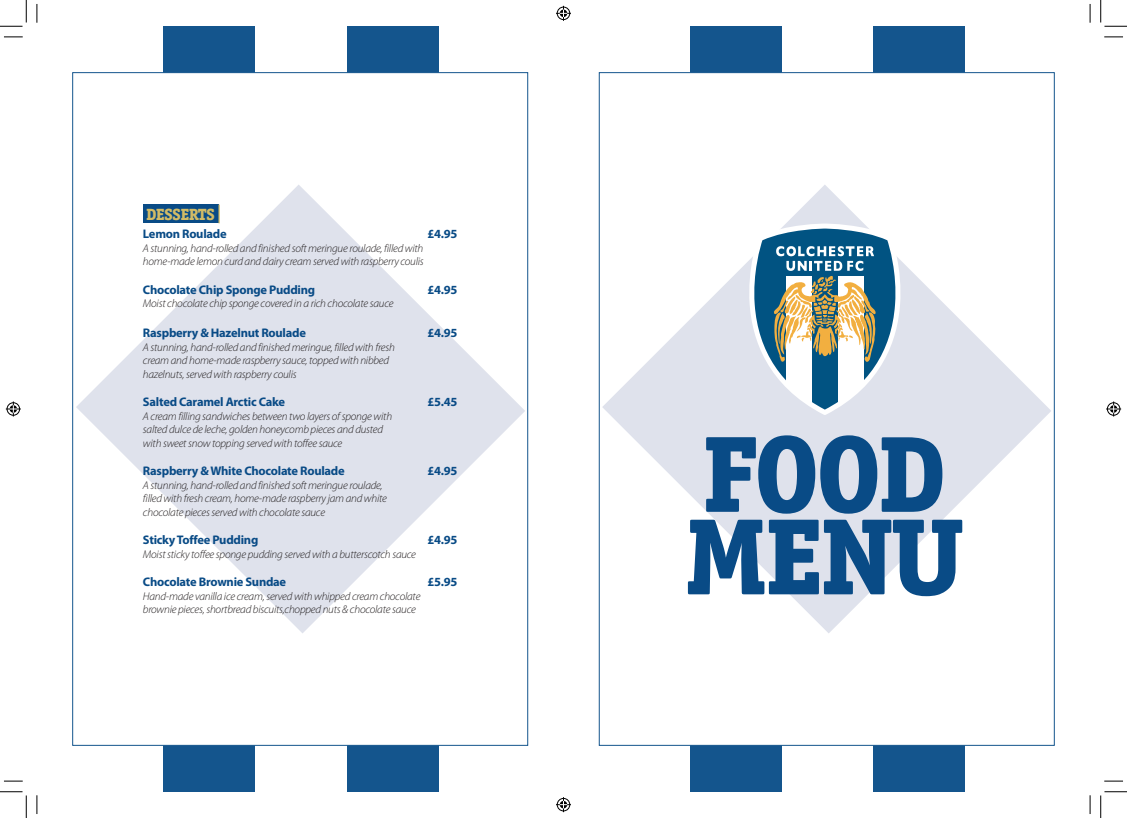
<style>
.page{position:relative;width:1127px;height:818px;background:#fff}
.page>*{position:absolute;margin:0;border:0;box-sizing:border-box;transform-origin:0 0}
.t1{font:800 108.75px "Officina Ser ITC";letter-spacing:-.02em;color:#094b86}
.t2{font:800 16.25px "Officina Ser ITC";letter-spacing:-.02em;color:#d2bb65}
.t3{font:700 12.5px "Myriad Pro";letter-spacing:-.02em;color:#094b86}
.t4{font:italic 300 11.25px/13.5px "Myriad Pro";letter-spacing:-.02em;color:#231f20}
</style>
<div class="page">
<div style="left:690px;top:26px;width:91px;height:766px;background:#14558d"></div>
<div style="left:873px;top:26px;width:91px;height:766px;background:#14558d"></div>
<div style="left:598px;top:72px;width:456px;height:674px;background:#fff;border:1px solid #14558d"></div>
<div style="left:164px;top:26px;width:91px;height:766px;background:#14558d"></div>
<div style="left:347px;top:26px;width:91px;height:766px;background:#14558d"></div>
<div style="left:72px;top:72px;width:456px;height:674px;background:#fff;border:1px solid #14558d"></div>
<svg style="left:76px;top:185px;width:449px;height:448px;fill:#dfe2ec"></svg>
<div style="left:143px;top:205px;width:75px;height:18px;background:#094b86"></div>
<svg style="left:218px;top:205px;width:2px;height:18px"></svg>
<svg style="left:602px;top:185px;width:449px;height:448px"></svg>
<svg style="left:749px;top:224px;width:151px;height:191px"></svg>
<svg style="left:4px;top:36px;width:19px;height:2px"></svg>
<svg style="left:1104px;top:36px;width:18px;height:2px"></svg>
<svg style="left:4px;top:780px;width:19px;height:2px"></svg>
<svg style="left:1104px;top:780px;width:18px;height:2px"></svg>
<svg style="left:36px;top:4px;width:2px;height:19px"></svg>
<svg style="left:36px;top:795px;width:2px;height:19px"></svg>
<svg style="left:1089px;top:4px;width:1px;height:19px"></svg>
<svg style="left:1089px;top:795px;width:1px;height:19px"></svg>
<svg style="left:0;top:0;width:27px;height:27px"></svg>
<svg style="left:0;top:791px;width:27px;height:27px"></svg>
<svg style="left:1100px;top:0;width:26px;height:27px"></svg>
<svg style="left:1100px;top:791px;width:26px;height:27px"></svg>
<svg style="left:556px;top:6px;width:15px;height:15px"></svg>
<svg style="left:556px;top:797px;width:15px;height:15px"></svg>
<svg style="left:6px;top:401px;width:15px;height:15px"></svg>
<svg style="left:1106px;top:401px;width:14px;height:15px"></svg>
<p class="t2" style="left:146px;top:204px;width:70px">DESSERTS</p>
<p class="t3" style="left:143px;top:226px;width:85px">Lemon Roulade</p>
<p class="t3" style="left:427px;top:226px;width:31px">£4.95</p>
<p class="t4" style="left:143px;top:242px;width:282px">A stunning, hand-rolled and finished soft meringue roulade, filled with</p>
<p class="t4" style="left:143px;top:255px;width:282px">home-made lemon curd and dairy cream served with raspberry coulis</p>
<p class="t3" style="left:143px;top:281px;width:174px">Chocolate Chip Sponge Pudding</p>
<p class="t3" style="left:427px;top:281px;width:31px">£4.95</p>
<p class="t4" style="left:143px;top:297px;width:252px">Moist chocolate chip sponge covered in a rich chocolate sauce</p>
<p class="t3" style="left:143px;top:325px;width:164px">Raspberry &amp; Hazelnut Roulade</p>
<p class="t3" style="left:427px;top:325px;width:31px">£4.95</p>
<p class="t4" style="left:143px;top:341px;width:253px">A stunning, hand-rolled and finished meringue, filled with fresh cream and home-made raspberry sauce, topped with nibbed hazelnuts, served with raspberry coulis</p>
<p class="t3" style="left:143px;top:394px;width:144px">Salted Caramel Arctic Cake</p>
<p class="t3" style="left:427px;top:394px;width:31px">£5.45</p>
<p class="t4" style="left:143px;top:410px;width:251px">A cream filling sandwiches between two layers of sponge with salted dulce de leche, golden honeycomb pieces and dusted with sweet snow topping served with toffee sauce</p>
<p class="t3" style="left:143px;top:463px;width:203px">Raspberry &amp; White Chocolate Roulade</p>
<p class="t3" style="left:427px;top:463px;width:31px">£4.95</p>
<p class="t4" style="left:143px;top:479px;width:245px">A stunning, hand-rolled and finished soft meringue roulade, filled with fresh cream, home-made raspberry jam and white chocolate pieces served with chocolate sauce</p>
<p class="t3" style="left:143px;top:532px;width:117px">Sticky Toffee Pudding</p>
<p class="t3" style="left:427px;top:532px;width:31px">£4.95</p>
<p class="t4" style="left:143px;top:548px;width:274px">Moist sticky toffee sponge pudding served with a butterscotch sauce</p>
<p class="t3" style="left:143px;top:574px;width:145px">Chocolate Brownie Sundae</p>
<p class="t3" style="left:427px;top:574px;width:31px">£5.95</p>
<p class="t4" style="left:143px;top:590px;width:279px">Hand-made vanilla ice cream, served with whipped cream chocolate</p>
<p class="t4" style="left:143px;top:603px;width:274px">brownie pieces, shortbread biscuits,chopped nuts &amp; chocolate sauce</p>
<p class="t1" style="left:703px;top:406px;width:245px">FOOD</p>
<p class="t1" style="left:684px;top:488px;width:281px">MENU</p>
</div>
